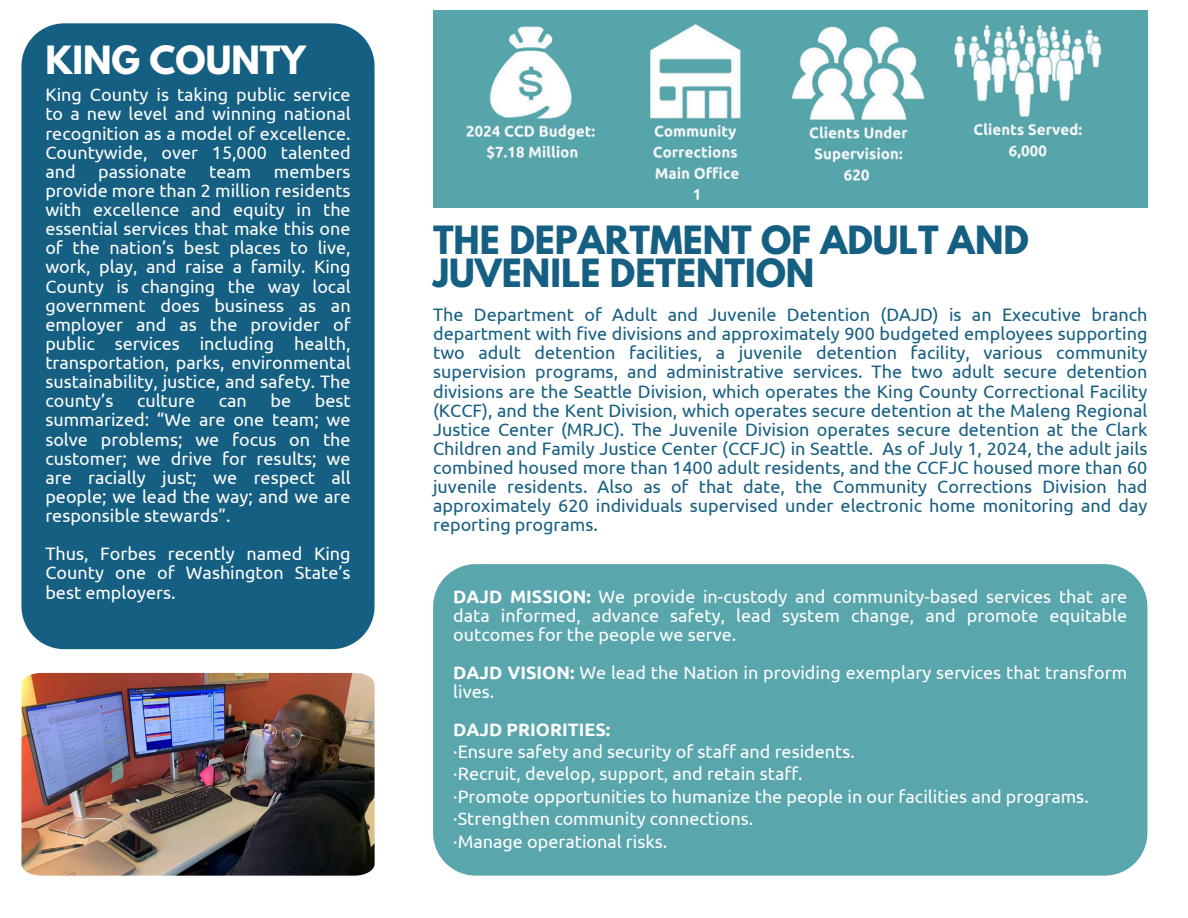
<style>
.page{position:relative;width:1188px;height:918px;background:#fff}
.page>*{position:absolute;margin:0;border:0;box-sizing:border-box;transform-origin:0 0}
.t1{font:700 34.5px/33.8px "League Spartan";color:#155f82}
.t2{font:700 34.5px "League Spartan";color:#fff}
.t3{font:18px/19.2px "Ubuntu";color:#fff;text-align:justify}
.t4{font:18px/19.2px "Ubuntu";color:#155f82;text-align:justify}
.t5{font:700 18px "Ubuntu";color:#fff}
.s1{font-weight:700}
</style>
<div class="page">
<div style="left:21px;top:23px;width:354px;height:626px;background:#155f82"></div>
<img style="left:21px;top:673px;width:354px;height:202px">
<div style="left:433px;top:564px;width:714px;height:312px;background:#59a6ac"></div>
<img style="left:433px;top:10px;width:714px;height:197px">
<p class="t2" style="left:45px;top:43px;width:262px">KING COUNTY</p>
<h1 class="t3" style="left:45px;top:85px;width:307px">King County is taking public service to a new level and winning national recognition as a model of excellence.<br>Countywide, over 15,000 talented and</h1>
<h1 class="t3" style="left:45px;top:161px;width:307px;text-indent:229px">members provide more than 2 million residents with excellence and equity in the essential services that make this one of the nation’s best places to live, work, play, and raise a family. King County is changing the way local government does business as an employer and as the provider of public services including health, transportation, parks, environmental sustainability, justice, and safety. The county’s</h1>
<h1 class="t3" style="left:98px;top:161px;width:90px">passionate</h1>
<h1 class="t3" style="left:209px;top:161px;width:44px">team</h1>
<h1 class="t3" style="left:45px;top:391px;width:307px;text-indent:269px">best summarized: “We are one team; we solve problems; we focus on the customer; we drive for results; we are racially just; we respect all people; we lead the way; and we are responsible stewards”.</h1>
<p class="t3" style="left:45px;top:544px;width:307px">Thus, Forbes recently named King County one of Washington State’s best employers.</p>
<h1 class="t3" style="left:137px;top:391px;width:60px">culture</h1>
<h1 class="t3" style="left:219px;top:391px;width:30px">can</h1>
<h1 class="t3" style="left:270px;top:391px;width:22px">be</h1>
<h1 class="t1" style="left:433px;top:227px;width:597px">THE DEPARTMENT OF ADULT AND<br>JUVENILE DETENTION</h1>
<p class="t4" style="left:433px;top:305px;width:716px">The Department of Adult and Juvenile Detention (DAJD) is an Executive branch department with five divisions and approximately 900 budgeted employees supporting two adult detention facilities, a juvenile detention facility, various community supervision programs, and administrative services. The two adult secure detention divisions are the Seattle Division, which operates the King County Correctional Facility (KCCF), and the Kent Division, which operates secure detention at the Maleng Regional Justice Center (MRJC). The Juvenile Division operates secure detention at the Clark Children and Family Justice Center (CCFJC) in Seattle. As of July 1, 2024, the adult jails combined housed more than 1400 adult residents, and the CCFJC housed more than 60 juvenile residents. Also as of that date, the Community Corrections Division had approximately 620 individuals supervised under electronic home monitoring and day reporting programs.</p>
<p class="t3" style="left:453px;top:586px;width:675px"><span class="s1">DAJD MISSION:</span> We provide in-custody and community-based services that are data informed, advance safety, lead system change, and promote equitable outcomes for the people we serve.</p>
<p class="t3" style="left:453px;top:663px;width:675px"><span class="s1">DAJD VISION:</span> We lead the Nation in providing exemplary services that transform lives.</p>
<p class="t5" style="left:453px;top:720px;width:159px">DAJD PRIORITIES:</p>
<p class="t3" style="left:453px;top:740px;width:637px;line-height:22.5px;text-align:left">·Ensure safety and security of staff and residents.<br>·Recruit, develop, support, and retain staff.<br>·Promote opportunities to humanize the people in our facilities and programs. ·Strengthen community connections.<br>·Manage operational risks.</p>
</div>
